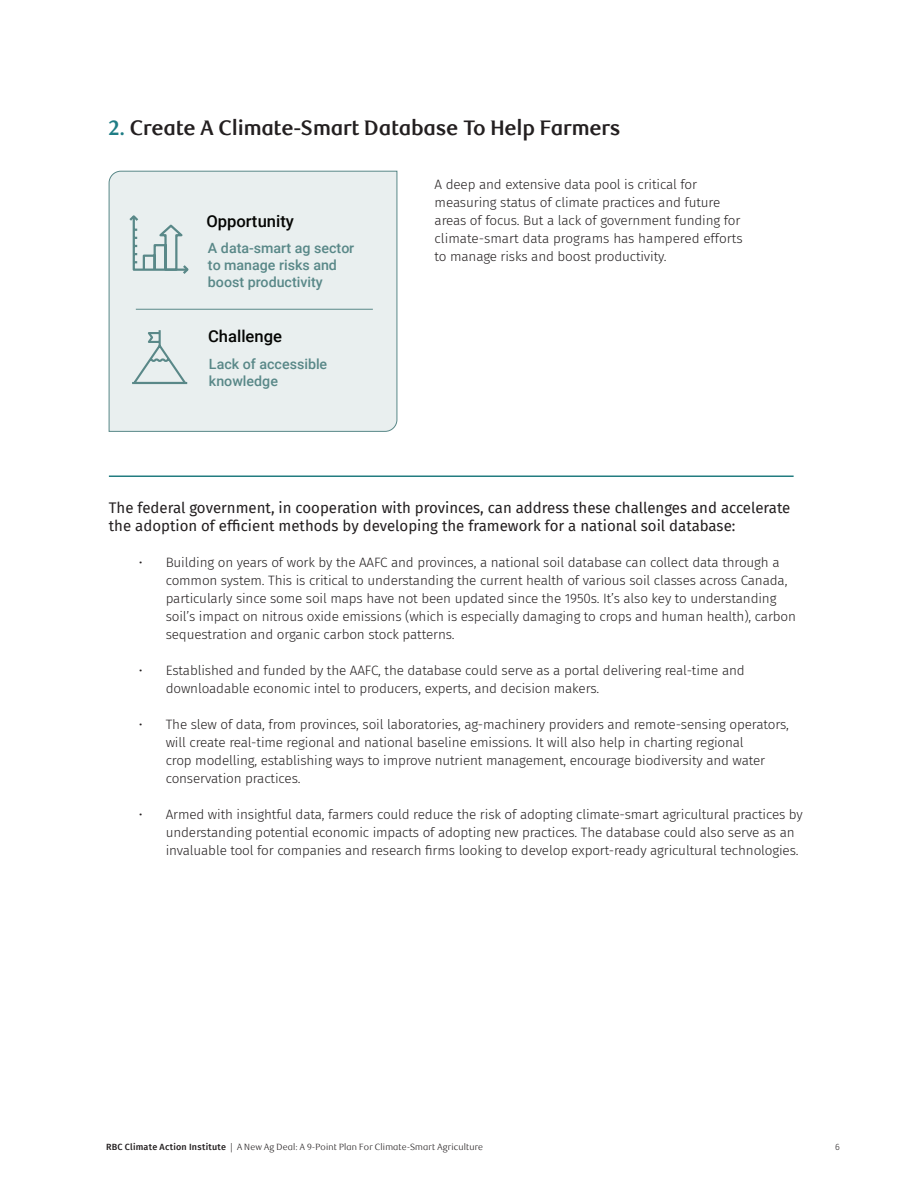
<style>
.page{position:relative;width:918px;height:1188px;background:#fff}
.page>*{position:absolute;margin:0;border:0;box-sizing:border-box;transform-origin:0 0}
.t1{font:700 21px "RBC Display";letter-spacing:-.01em;color:#231f20}
.t2{font:500 16.5px "Roboto";color:#040503}
.t3{font:15px/18px "Fira Sans";color:#231f20}
.t4{font:500 14.1px/17px "Roboto";color:#598888}
.t5{font:300 13.5px/18px "Fira Sans";letter-spacing:-.01em;color:#231f20}
.t6{font:300 9px "RBC Display";letter-spacing:.02em;color:#231f20}
.t7{font:300 9px "Fira Sans";color:#231f20}
.s1{color:#1f7d85}
.s2{font-family:"Fira Sans";font-weight:500}
</style>
<div class="page">
<div style="left:109px;top:171px;width:288px;height:261px;background:#e9efef"></div>
<svg style="left:128px;top:213px;width:63px;height:63px"></svg>
<svg style="left:130px;top:328px;width:58px;height:58px"></svg>
<hr style="left:133px;top:382px;width:53px;height:2px;background:#598888">
<hr style="left:136px;top:309px;width:237px;height:1px;background:#598888">
<hr style="left:109px;top:476px;width:685px;height:1px;background:#227c80">
<h1 class="t1" style="left:109px;top:115px;width:513px"><span class="s1">2.</span> Create A Climate-Smart Database To Help Farmers</h1>
<p class="t5" style="left:435px;top:175px;width:310px">A deep and extensive data pool is critical for measuring status of climate practices and future areas of focus. But a lack of government funding for climate-smart data programs has hampered efforts to manage risks and boost productivity.</p>
<p class="t2" style="left:206px;top:209px;width:89px">Opportunity</p>
<p class="t4" style="left:208px;top:239px;width:148px">A data-smart ag sector to manage risks and boost productivity</p>
<p class="t2" style="left:208px;top:325px;width:75px">Challenge</p>
<p class="t4" style="left:209px;top:355px;width:120px">Lack of accessible knowledge</p>
<p class="t3" style="left:109px;top:498px;width:683px">The federal government, in cooperation with provinces, can address these challenges and accelerate the adoption of efficient methods by developing the framework for a national soil database:</p>
<p class="t5" style="left:166px;top:553px;width:632px;text-indent:-27px">• Building on years of work by the AAFC and provinces, a national soil database can collect data through a common system. This is critical to understanding the current health of various soil classes across Canada, particularly since some soil maps have not been updated since the 1950s. It’s also key to understanding soil’s impact on nitrous oxide emissions (which is especially damaging to crops and human health), carbon sequestration and organic carbon stock patterns.</p>
<p class="t5" style="left:166px;top:661px;width:581px;text-indent:-27px">• Established and funded by the AAFC, the database could serve as a portal delivering real-time and downloadable economic intel to producers, experts, and decision makers.</p>
<p class="t5" style="left:166px;top:715px;width:625px;text-indent:-27px">• The slew of data, from provinces, soil laboratories, ag-machinery providers and remote-sensing operators, will create real-time regional and national baseline emissions. It will also help in charting regional<br>crop modelling, establishing ways to improve nutrient management, encourage biodiversity and water conservation practices.</p>
<p class="t5" style="left:166px;top:805px;width:639px;text-indent:-27px">• Armed with insightful data, farmers could reduce the risk of adopting climate-smart agricultural practices by understanding potential economic impacts of adopting new practices. The database could also serve as an invaluable tool for companies and research firms looking to develop export-ready agricultural technologies.</p>
<p class="t6" style="left:106px;top:1141px;width:379px"><span class="s2">RBC Climate Action Institute</span> | A New Ag Deal: A 9-Point Plan For Climate-Smart Agriculture</p>
<p class="t7" style="left:835px;top:1140px;width:6px">6</p>
</div>
